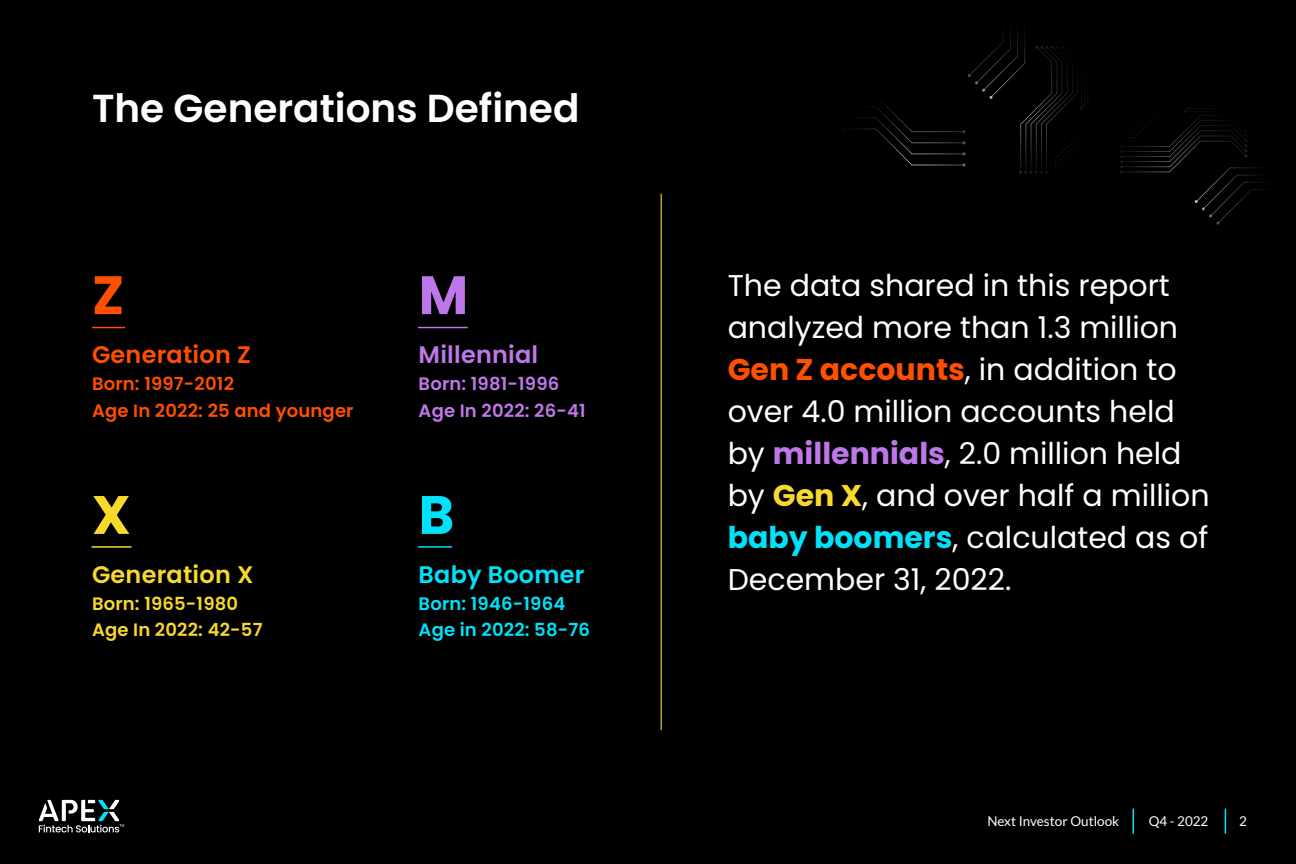
<style>
.page{position:relative;width:1296px;height:864px;background:#000}
.page>*{position:absolute;margin:0;border:0;box-sizing:border-box;transform-origin:0 0}
.t1{font:700 54px "Poppins";color:#00e2f9}
.t2{font:700 54px "Poppins";color:#f7d92b}
.t3{font:700 54px "Poppins";color:#be77e8}
.t4{font:700 54px "Poppins";color:#ff4f00}
.t5{font:600 39px "Poppins";color:#fff}
.t6{font:30px/42px "Poppins";color:#fff}
.t7{font:600 24px "Poppins";letter-spacing:.01em;color:#f7d92b}
.t8{font:600 24px "Poppins";letter-spacing:.01em;color:#ff4f00}
.t9{font:600 24px "Poppins";letter-spacing:.01em;color:#00e2f9}
.t10{font:600 24px "Poppins";letter-spacing:.01em;color:#be77e8}
.t11{font:600 18px/26.5px "Poppins";letter-spacing:.01em;color:#ff4f00}
.t12{font:600 18px/26.5px "Poppins";letter-spacing:.01em;color:#00e2f9}
.t13{font:600 18px/26.5px "Poppins";letter-spacing:.01em;color:#f7d92b}
.t14{font:600 18px/26.5px "Poppins";letter-spacing:.01em;color:#be77e8}
.t15{font:13.5px "Lato";color:#fff}
.s1{font-weight:700;color:#ff4f00}
.s2{font-weight:700;color:#be77e8}
.s3{font-weight:700;color:#f7d92b}
.s4{font-weight:700;color:#00e2f9}
</style>
<div class="page">
<hr style="left:419px;top:546px;width:33px;height:2px;background:#00e2f9">
<hr style="left:92px;top:546px;width:39px;height:2px;background:#f7d92b">
<hr style="left:419px;top:327px;width:48px;height:1px;background:#be77e8">
<hr style="left:92px;top:327px;width:33px;height:1px;background:#ff4f00">
<svg style="left:1133px;top:809px;width:1px;height:24px"></svg>
<svg style="left:1225px;top:809px;width:1px;height:24px"></svg>
<svg style="left:39px;top:800px;width:85px;height:32px"></svg>
<hr style="left:661px;top:194px;width:1px;height:536px;background:#f7d92b">
<svg style="left:1120px;top:108px;width:137px;height:60px"></svg>
<svg style="left:859px;top:31px;width:224px;height:143px"></svg>
<h2 class="t5" style="left:92px;top:86px;width:489px">The Generations Defined</h2>
<h1 class="t4" style="left:92px;top:264px;width:34px">Z</h1>
<p class="t8" style="left:92px;top:341px;width:160px">Generation Z</p>
<p class="t11" style="left:92px;top:370px;width:263px">Born: 1997-2012<br>Age In 2022: 25 and younger</p>
<h1 class="t2" style="left:92px;top:484px;width:40px">X</h1>
<p class="t7" style="left:92px;top:561px;width:163px">Generation X</p>
<p class="t13" style="left:92px;top:590px;width:172px">Born: 1965-1980<br>Age In 2022: 42-57</p>
<h1 class="t3" style="left:419px;top:264px;width:51px">M</h1>
<p class="t10" style="left:419px;top:341px;width:121px">Millennial</p>
<p class="t14" style="left:419px;top:370px;width:169px">Born: 1981-1996<br>Age In 2022: 26-41</p>
<h1 class="t1" style="left:419px;top:484px;width:37px">B</h1>
<p class="t9" style="left:419px;top:561px;width:167px">Baby Boomer</p>
<p class="t12" style="left:419px;top:590px;width:173px">Born: 1946-1964<br>Age in 2022: 58-76</p>
<p class="t6" style="left:728px;top:265px;width:483px">The data shared in this report analyzed more than 1.3 million<br><span class="s1">Gen Z accounts</span>, in addition to over 4.0 million accounts held by <span class="s2">millennials</span>, 2.0 million held by <span class="s3">Gen X</span>, and over half a million <span class="s4">baby boomers</span>, calculated as of<br>December 31, 2022.</p>
<p class="t15" style="left:987px;top:814px;width:133px">Next Investor Outlook</p>
<p class="t15" style="left:1149px;top:814px;width:61px">Q4 - 2022</p>
<p class="t15" style="left:1239px;top:814px;width:9px">2</p>
</div>
